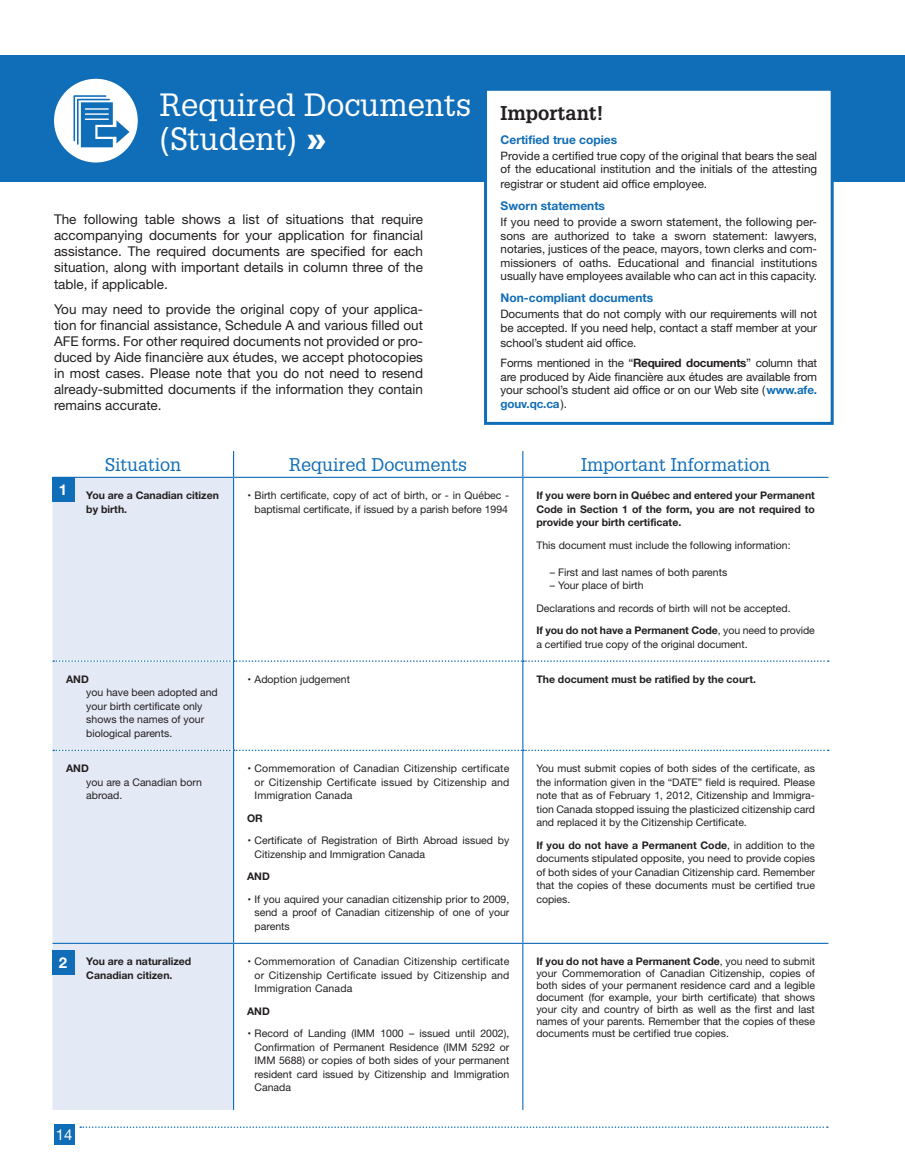
<style>
.page{position:relative;width:905px;height:1175px;background:#fff}
.page>*{position:absolute;margin:0;border:0;box-sizing:border-box;transform-origin:0 0}
.t1{font:31.5px/34.5px "Glypha";color:#fff}
.t2{font:700 19.5px "Glypha";color:#231f20}
.t3{font:18px "Glypha";color:#106db7}
.t4{font:700 15px "Helvetica Neue";color:#fff}
.t5{font:15px "Helvetica Neue";color:#fff}
.t6{font:13.5px/16px "Helvetica Neue";color:#231f20;text-align:justify}
.t7{font:700 12px "Helvetica Neue";color:#106db7}
.t8{font:11.7px/13.5px "Helvetica Neue";letter-spacing:-.01em;color:#231f20}
.t9{font:10.5px/13.5px "Helvetica Neue";color:#231f20;text-align:justify}
.t10{font:700 10.5px/13.5px "Helvetica Neue";color:#231f20}
.s1{font-family:"Arial";font-weight:900}
.s2{font-weight:700}
.s3{font-weight:700;color:#106db7}
.s4{font-family:"Gotham";font-weight:100}
</style>
<div class="page">
<div style="left:52px;top:478px;width:181px;height:631px;background:#e3e9f5"></div>
<hr style="left:52px;top:477px;width:181px;height:1px;background:#106db7">
<hr style="left:233px;top:477px;width:290px;height:1px;background:#106db7">
<hr style="left:523px;top:477px;width:305px;height:1px;background:#106db7">
<hr style="left:52px;top:942px;width:181px;height:2px;background:#106db7">
<hr style="left:233px;top:942px;width:290px;height:2px;background:#106db7">
<hr style="left:523px;top:942px;width:305px;height:2px;background:#106db7">
<svg style="left:233px;top:451px;width:595px;height:26px"></svg>
<hr style="left:233px;top:478px;width:1px;height:182px;background:#106db7">
<hr style="left:522px;top:478px;width:1px;height:182px;background:#106db7">
<hr style="left:233px;top:662px;width:1px;height:87px;background:#106db7">
<hr style="left:522px;top:662px;width:1px;height:87px;background:#106db7">
<hr style="left:233px;top:751px;width:1px;height:191px;background:#106db7">
<hr style="left:522px;top:751px;width:1px;height:191px;background:#106db7">
<hr style="left:233px;top:944px;width:1px;height:165px;background:#106db7">
<hr style="left:522px;top:944px;width:1px;height:165px;background:#106db7">
<svg style="left:53px;top:660px;width:775px;height:2px"></svg>
<svg style="left:53px;top:749px;width:775px;height:2px"></svg>
<div style="left:0;top:56px;width:904px;height:126px;background:#106db7"></div>
<div style="left:485px;top:89px;width:347px;height:334px;background:#fff"></div>
<div style="left:484px;top:88px;width:349px;height:337px;border:3px solid #106db7"></div>
<svg style="left:54px;top:79px;width:84px;height:83px"></svg>
<hr style="left:85px;top:113px;width:24px;height:2px;background:#fff">
<div style="left:52px;top:477px;width:22px;height:25px;background:#106db7"></div>
<div style="left:52px;top:950px;width:22px;height:24px;background:#106db7"></div>
<div style="left:54px;top:1123px;width:20px;height:21px;background:#106db7"></div>
<svg style="left:80px;top:1126px;width:747px;height:1px"></svg>
<h1 class="t1" style="left:160px;top:87px;width:313px">Required Documents (Student) <span class="s1">»</span></h1>
<p class="t6" style="left:54px;top:211px;width:370px">The following table shows a list of situations that require accompanying documents for your application for financial assistance. The required documents are specified for each situation, along with important details in column three of the table, if applicable.</p>
<p class="t6" style="left:54px;top:301px;width:370px">You may need to provide the original copy of your applica&shy;tion for financial assistance, Schedule A and various filled out AFE forms. For other required documents not provided or pro&shy;duced by Aide financière aux études, we accept photocopies in most cases. Please note that you do not need to resend already-submitted documents if the information they contain remains accurate.</p>
<h2 class="t2" style="left:500px;top:101px;width:104px">Important!</h2>
<p class="t7" style="left:500px;top:132px;width:118px">Certified true copies</p>
<p class="t8" style="left:500px;top:149px;width:318px">Provide a certified true copy of the original that bears the seal of the educational institution and the initials of the attesting</p>
<p class="t8" style="left:500px;top:177px;width:208px">registrar or student aid office employee.</p>
<p class="t7" style="left:500px;top:198px;width:106px">Sworn statements</p>
<p class="t8" style="left:500px;top:215px;width:318px;text-align:justify">If you need to provide a sworn statement, the following per&shy;sons are authorized to take a sworn statement: lawyers, notaries, justices of the peace, mayors, town clerks and com&shy;missioners of oaths. Educational and financial institutions usually have employees available who can act in this capacity.</p>
<p class="t7" style="left:500px;top:290px;width:154px">Non-compliant documents</p>
<p class="t8" style="left:500px;top:307px;width:318px">Documents that do not comply with our requirements will not be accepted. If you need help, contact a staff member at your</p>
<p class="t8" style="left:500px;top:332px;width:318px;line-height:20.2px">school’s student aid office.<br>Forms mentioned in the “<span class="s2">Required documents</span>” column that</p>
<p class="t8" style="left:500px;top:369px;width:318px;text-align:justify">are produced by Aide financière aux études are available from your school’s student aid office or on our Web site (<span class="s3">www.afe. gouv.qc.ca</span>).</p>
<h3 class="t3" style="left:105px;top:454px;width:77px">Situation</h3>
<h3 class="t3" style="left:289px;top:454px;width:180px">Required Documents</h3>
<h3 class="t3" style="left:581px;top:454px;width:190px">Important Information</h3>
<p class="t10" style="left:86px;top:488px;width:134px">You are a Canadian citizen by birth.</p>
<p class="t9" style="left:247px;top:488px;width:264px;text-align:center"><span class="s4">•</span> Birth certificate, copy of act of birth, or - in Québec - baptismal certificate, if issued by a parish before 1994</p>
<p class="t10" style="left:536px;top:488px;width:280px;text-align:justify">If you were born in Québec and entered your Permanent Code in Section 1 of the form, you are not required to provide your birth certificate.</p>
<p class="t9" style="left:536px;top:538px;width:256px">This document must include the following information:</p>
<p class="t9" style="left:550px;top:565px;width:179px">– First and last names of both parents</p>
<p class="t9" style="left:536px;top:574px;width:280px;line-height:22.5px;text-align:left;text-indent:14px">– Your place of birth<br>Declarations and records of birth will not be accepted.<br><span class="s2">If you do not have a Permanent Code</span>, you need to provide</p>
<p class="t9" style="left:536px;top:637px;width:213px">a certified true copy of the original document.</p>
<p class="t10" style="left:66px;top:672px;width:24px">AND</p>
<p class="t9" style="left:86px;top:685px;width:133px;text-align:left">you have been adopted and your birth certificate only shows the names of your biological parents.</p>
<h3 class="t4" style="left:59px;top:480px;width:10px">1</h3>
<p class="t9" style="left:247px;top:672px;width:104px"><span class="s4">•</span> Adoption judgement</p>
<p class="t10" style="left:536px;top:672px;width:221px">The document must be ratified by the court.</p>
<p class="t10" style="left:66px;top:761px;width:24px">AND</p>
<p class="t9" style="left:86px;top:775px;width:117px">you are a Canadian born abroad.</p>
<p class="t9" style="left:254px;top:761px;width:256px;text-indent:-7px"><span class="s4">•</span> Commemoration of Canadian Citizenship certificate or Citizenship Certificate issued by Citizenship and Immigration Canada</p>
<p class="t10" style="left:247px;top:811px;width:17px">OR</p>
<p class="t9" style="left:254px;top:833px;width:256px;text-indent:-7px"><span class="s4">•</span> Certificate of Registration of Birth Abroad issued by<br>Citizenship and Immigration Canada</p>
<p class="t10" style="left:247px;top:869px;width:24px">AND</p>
<p class="t9" style="left:254px;top:892px;width:256px;text-indent:-7px"><span class="s4">•</span> If you aquired your canadian citizenship prior to 2009, send a proof of Canadian citizenship of one of your parents</p>
<p class="t9" style="left:536px;top:761px;width:280px">You must submit copies of both sides of the certificate, as the information given in the “DATE” field is required. Please note that as of February 1, 2012, Citizenship and Immigra&shy;tion Canada stopped issuing the plasticized citizenship card and replaced it by the Citizenship Certificate.</p>
<p class="t9" style="left:536px;top:838px;width:280px"><span class="s2">If you do not have a Permanent Code</span>, in addition to the documents stipulated opposite, you need to provide copies of both sides of your Canadian Citizenship card. Remember that the copies of these documents must be certified true copies.</p>
<h3 class="t4" style="left:59px;top:953px;width:10px">2</h3>
<p class="t10" style="left:86px;top:954px;width:107px">You are a naturalized<br>Canadian citizen.</p>
<p class="t9" style="left:254px;top:954px;width:256px;text-indent:-7px"><span class="s4">•</span> Commemoration of Canadian Citizenship certificate or Citizenship Certificate issued by Citizenship and Immigration Canada</p>
<p class="t10" style="left:247px;top:1004px;width:24px">AND</p>
<p class="t9" style="left:254px;top:1026px;width:256px;text-indent:-7px"><span class="s4">•</span> Record of Landing (IMM 1000 – issued until 2002), Confirmation of Permanent Residence (IMM 5292 or IMM 5688) or copies of both sides of your permanent resident card issued by Citizenship and Immigration Canada</p>
<p class="t9" style="left:536px;top:955px;width:280px;line-height:12px"><span class="s2">If you do not have a Permanent Code</span>, you need to submit your Commemoration of Canadian Citizenship, copies of both sides of your permanent residence card and a legible document (for example, your birth certificate) that shows your city and country of birth as well as the first and last names of your parents. Remember that the copies of these documents must be certified true copies.</p>
<h3 class="t5" style="left:56px;top:1125px;width:18px">14</h3>
</div>
